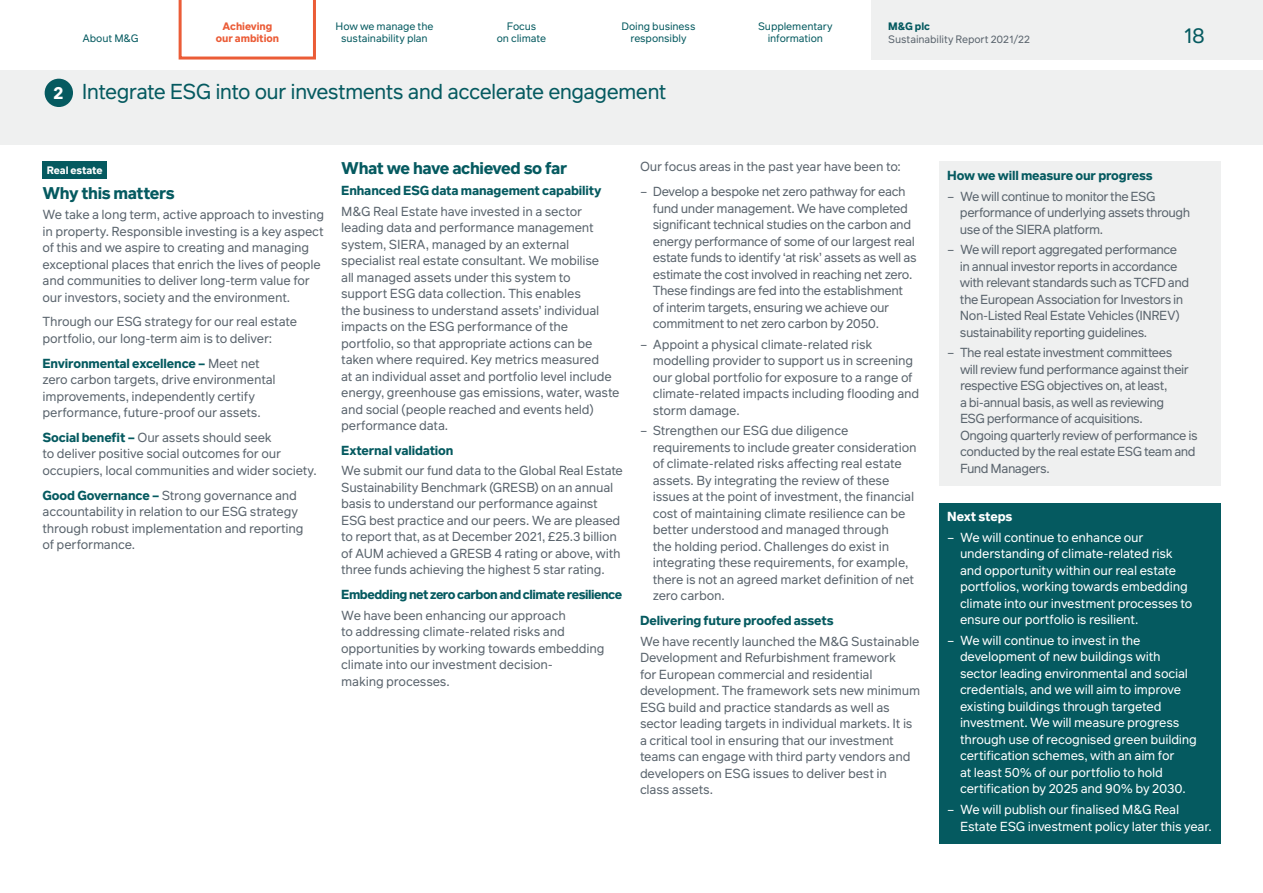
<style>
.page{position:relative;width:1263px;height:893px;background:#fff}
.page>*{position:absolute;margin:0;border:0;box-sizing:border-box;transform-origin:0 0}
.t1{font:21px "Infra";letter-spacing:-.035em;color:#055a60}
.t2{font:700 16.95px "Infra";color:#fff}
.t3{font:700 16.5px "Infra";letter-spacing:-.025em;color:#055a60}
.t4{font:12.75px/16.5px "Infra";letter-spacing:-.02em;color:#5b656e}
.t5{font:12.75px/16.5px "Infra";letter-spacing:-.02em;color:#fff}
.t6{font:12.75px/16.5px "Infra";letter-spacing:-.04em;color:#5b656e}
.t7{font:700 12.75px "Infra";letter-spacing:-.015em;color:#055a60}
.t8{font:700 12.75px "Infra";letter-spacing:-.035em;color:#055a60}
.t9{font:700 12.75px "Infra";letter-spacing:-.01em;color:#fff}
.t10{font:10.5px/12.8px "Infra";letter-spacing:-.01em;color:#055a60;text-align:center}
.t11{font:10.5px "Infra";letter-spacing:-.01em;color:#5b656e}
.t12{font:700 10.5px/12.8px "Infra";letter-spacing:-.005em;color:#eb5c37;text-align:center}
.t13{font:700 10.5px "Infra";letter-spacing:-.01em;color:#fff}
.t14{font:700 10.5px "Infra";color:#055a60}
.s1{font-weight:700;color:#055a60}
</style>
<div class="page">
<div style="left:0;top:70px;width:1263px;height:75px;background:#eff0f0"></div>
<div style="left:43px;top:162px;width:64px;height:17px;background:#055a60"></div>
<div style="left:939px;top:162px;width:281px;height:324px;background:#eff0f0"></div>
<div style="left:939px;top:503px;width:281px;height:340px;background:#055a60"></div>
<div style="left:45px;top:79px;width:28px;height:28px;background:#055a60;border-radius:50%"></div>
<div style="left:872px;top:0;width:391px;height:60px;background:#eff0f0"></div>
<svg style="left:179px;top:0;width:137px;height:60px"></svg>
<h2 class="t2" style="left:53px;top:80px;width:11px">2</h2>
<p class="t10" style="left:82px;top:32px;width:58px">About M&amp;G</p>
<p class="t12" style="left:216px;top:19px;width:65px">Achieving our ambition</p>
<p class="t10" style="left:335px;top:19px;width:100px">How we manage the sustainability plan</p>
<p class="t10" style="left:497px;top:19px;width:51px">Focus<br>on climate</p>
<p class="t10" style="left:621px;top:19px;width:75px">Doing business responsibly</p>
<p class="t10" style="left:758px;top:19px;width:76px">Supplementary information</p>
<h1 class="t1" style="left:82px;top:77px;width:586px">Integrate ESG into our investments and accelerate engagement</h1>
<p class="t14" style="left:888px;top:18px;width:43px">M&amp;G plc</p>
<p class="t11" style="left:888px;top:31px;width:143px">Sustainability Report 2021/22</p>
<h1 class="t1" style="left:1183px;top:21px;width:23px">18</h1>
<h5 class="t13" style="left:47px;top:163px;width:57px">Real estate</h5>
<h6 class="t3" style="left:43px;top:181px;width:134px">Why this matters</h6>
<p class="t4" style="left:43px;top:206px;width:283px">We take a long term, active approach to investing in property. Responsible investing is a key aspect of this and we aspire to creating and managing exceptional places that enrich the lives of people and communities to deliver long-term value for our investors, society and the environment.</p>
<p class="t4" style="left:43px;top:313px;width:256px">Through our ESG strategy for our real estate portfolio, our long-term aim is to deliver:</p>
<p class="t4" style="left:43px;top:354px;width:235px"><span class="s1">Environmental excellence –</span> Meet net zero carbon targets, drive environmental improvements, independently certify performance, future-proof our assets.</p>
<p class="t4" style="left:43px;top:429px;width:276px"><span class="s1">Social benefit –</span> Our assets should seek<br>to deliver positive social outcomes for our occupiers, local communities and wider society.</p>
<p class="t4" style="left:43px;top:486px;width:263px"><span class="s1">Good Governance –</span> Strong governance and accountability in relation to our ESG strategy through robust implementation and reporting of performance.</p>
<h6 class="t3" style="left:341px;top:156px;width:227px">What we have achieved so far</h6>
<p class="t7" style="left:341px;top:181px;width:262px">Enhanced ESG data management capability</p>
<p class="t4" style="left:341px;top:202px;width:280px">M&amp;G Real Estate have invested in a sector leading data and performance management system, SIERA, managed by an external specialist real estate consultant. We mobilise<br>all managed assets under this system to support ESG data collection. This enables<br>the business to understand assets’ individual impacts on the ESG performance of the portfolio, so that appropriate actions can be taken where required. Key metrics measured<br>at an individual asset and portfolio level include energy, greenhouse gas emissions, water, waste and social (people reached and events held) performance data.</p>
<p class="t7" style="left:341px;top:441px;width:114px">External validation</p>
<p class="t4" style="left:341px;top:462px;width:283px">We submit our fund data to the Global Real Estate Sustainability Benchmark (GRESB) on an annual basis to understand our performance against ESG best practice and our peers. We are pleased to report that, as at December 2021, £25.3 billion of AUM achieved a GRESB 4 rating or above, with three funds achieving the highest 5 star rating.</p>
<p class="t8" style="left:341px;top:585px;width:282px">Embedding net zero carbon and climate resilience</p>
<p class="t4" style="left:341px;top:607px;width:265px">We have been enhancing our approach<br>to addressing climate-related risks and opportunities by working towards embedding climate into our investment decision-<br>making processes.</p>
<p class="t4" style="left:640px;top:158px;width:262px">Our focus areas in the past year have been to:</p>
<p class="t4" style="left:653px;top:183px;width:265px;text-indent:-13px">– Develop a bespoke net zero pathway for each fund under management. We have completed significant technical studies on the carbon and energy performance of some of our largest real estate funds to identify ‘at risk’ assets as well as estimate the cost involved in reaching net zero.<br>These findings are fed into the establishment of interim targets, ensuring we achieve our commitment to net zero carbon by 2050.</p>
<p class="t4" style="left:653px;top:336px;width:268px;text-indent:-13px">– Appoint a physical climate-related risk modelling provider to support us in screening our global portfolio for exposure to a range of climate-related impacts including flooding and storm damage.</p>
<p class="t4" style="left:653px;top:422px;width:265px;text-indent:-13px">– Strengthen our ESG due diligence requirements to include greater consideration of climate-related risks affecting real estate assets. By integrating the review of these issues at the point of investment, the financial cost of maintaining climate resilience can be better understood and managed through<br>the holding period. Challenges do exist in integrating these requirements, for example, there is not an agreed market definition of net zero carbon.</p>
<p class="t7" style="left:640px;top:611px;width:195px">Delivering future proofed assets</p>
<p class="t4" style="left:640px;top:633px;width:282px">We have recently launched the M&amp;G Sustainable Development and Refurbishment framework<br>for European commercial and residential development. The framework sets new minimum ESG build and practice standards as well as sector leading targets in individual markets. It is a critical tool in ensuring that our investment teams can engage with third party vendors and developers on ESG issues to deliver best in<br>class assets.</p>
<h6 class="t7" style="left:947px;top:166px;width:207px">How we will measure our progress</h6>
<p class="t6" style="left:960px;top:187px;width:232px;text-indent:-13px">– We will continue to monitor the ESG performance of underlying assets through use of the SIERA platform.</p>
<p class="t6" style="left:960px;top:241px;width:231px;text-indent:-13px">– We will report aggregated performance in annual investor reports in accordance with relevant standards such as TCFD and the European Association for Investors in Non-Listed Real Estate Vehicles (INREV) sustainability reporting guidelines.</p>
<p class="t6" style="left:960px;top:344px;width:239px;text-indent:-13px">– The real estate investment committees<br>will review fund performance against their respective ESG objectives on, at least,<br>a bi-annual basis, as well as reviewing<br>ESG performance of acquisitions.<br>Ongoing quarterly review of performance is conducted by the real estate ESG team and Fund Managers.</p>
<h6 class="t9" style="left:947px;top:507px;width:67px">Next steps</h6>
<p class="t5" style="left:960px;top:529px;width:234px;text-indent:-13px">– We will continue to enhance our understanding of climate-related risk and opportunity within our real estate portfolios, working towards embedding climate into our investment processes to ensure our portfolio is resilient.</p>
<p class="t5" style="left:960px;top:632px;width:238px;text-indent:-13px">– We will continue to invest in the development of new buildings with sector leading environmental and social credentials, and we will aim to improve existing buildings through targeted investment. We will measure progress through use of recognised green building certification schemes, with an aim for<br>at least 50% of our portfolio to hold certification by 2025 and 90% by 2030.</p>
<p class="t5" style="left:960px;top:801px;width:253px;text-indent:-13px">– We will publish our finalised M&amp;G Real<br>Estate ESG investment policy later this year.</p>
</div>
